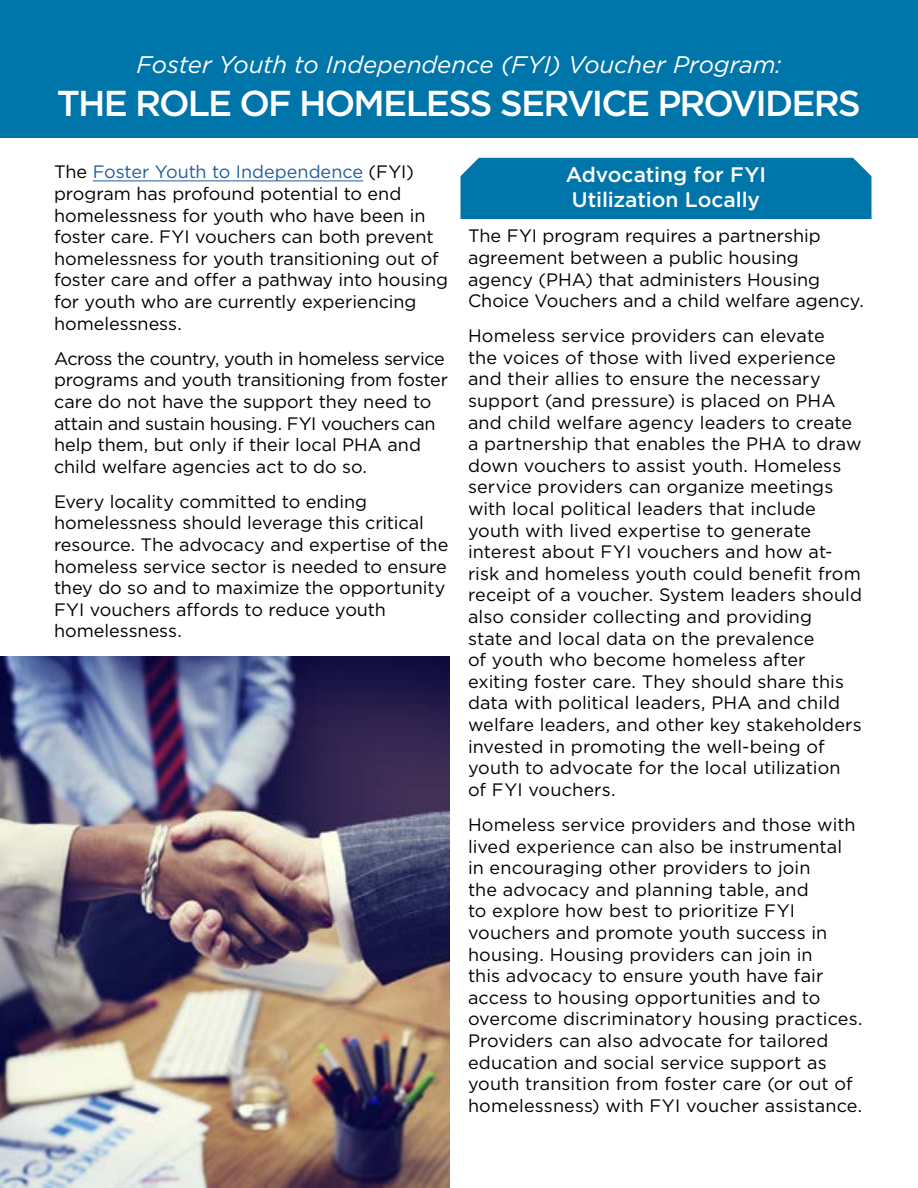
<style>
.page{position:relative;width:918px;height:1188px;background:#fff}
.page>*{position:absolute;margin:0;border:0;box-sizing:border-box;transform-origin:0 0}
.t1{font:500 36px "Gotham";letter-spacing:-.05em;color:#fff}
.t2{font:italic 24px "Gotham";letter-spacing:-.005em;color:#fff}
.t3{font:500 21px/25.2px "Gotham";letter-spacing:-.005em;color:#fff}
.t4{font:18px/21.6px "Gotham";color:#000}
.s1{color:#215e9e}
</style>
<div class="page">
<div style="left:0;top:0;width:918px;height:137px;background:#0075a9"></div>
<hr style="left:93px;top:181px;width:270px;height:1px;background:#215e9e">
<div style="left:460px;top:157px;width:412px;height:62px;background:#0075a9"></div>
<img style="left:0;top:657px;width:450px;height:531px">
<h2 class="t2" style="left:137px;top:49px;width:646px">Foster Youth to Independence (FYI) Voucher Program:</h2>
<h1 class="t1" style="left:57px;top:80px;width:806px">THE ROLE OF HOMELESS SERVICE PROVIDERS</h1>
<p class="t4" style="left:54px;top:161px;width:396px">The <span class="s1">Foster Youth to Independence</span> (FYI) program has profound potential to end homelessness for youth who have been in foster care. FYI vouchers can both prevent homelessness for youth transitioning out of foster care and offer a pathway into housing for youth who are currently experiencing homelessness.</p>
<p class="t4" style="left:54px;top:347px;width:396px">Across the country, youth in homeless service programs and youth transitioning from foster care do not have the support they need to attain and sustain housing. FYI vouchers can help them, but only if their local PHA and child welfare agencies act to do so.</p>
<p class="t4" style="left:54px;top:490px;width:396px">Every locality committed to ending homelessness should leverage this critical resource. The advocacy and expertise of the homeless service sector is needed to ensure they do so and to maximize the opportunity FYI vouchers affords to reduce youth homelessness.</p>
<p class="t3" style="left:566px;top:162px;width:202px">Advocating for FYI<br>Utilization Locally</p>
<p class="t4" style="left:468px;top:225px;width:398px">The FYI program requires a partnership agreement between a public housing agency (PHA) that administers Housing Choice Vouchers and a child welfare agency.</p>
<p class="t4" style="left:468px;top:325px;width:395px">Homeless service providers can elevate<br>the voices of those with lived experience and their allies to ensure the necessary support (and pressure) is placed on PHA and child welfare agency leaders to create a partnership that enables the PHA to draw down vouchers to assist youth. Homeless service providers can organize meetings with local political leaders that include youth with lived expertise to generate interest about FYI vouchers and how at&shy;risk and homeless youth could benefit from receipt of a voucher. System leaders should also consider collecting and providing<br>state and local data on the prevalence<br>of youth who become homeless after exiting foster care. They should share this data with political leaders, PHA and child welfare leaders, and other key stakeholders invested in promoting the well-being of youth to advocate for the local utilization of FYI vouchers.</p>
<p class="t4" style="left:468px;top:813px;width:396px">Homeless service providers and those with lived experience can also be instrumental in encouraging other providers to join<br>the advocacy and planning table, and<br>to explore how best to prioritize FYI vouchers and promote youth success in housing. Housing providers can join in<br>this advocacy to ensure youth have fair access to housing opportunities and to overcome discriminatory housing practices.<br>Providers can also advocate for tailored education and social service support as youth transition from foster care (or out of homelessness) with FYI voucher assistance.</p>
</div>
